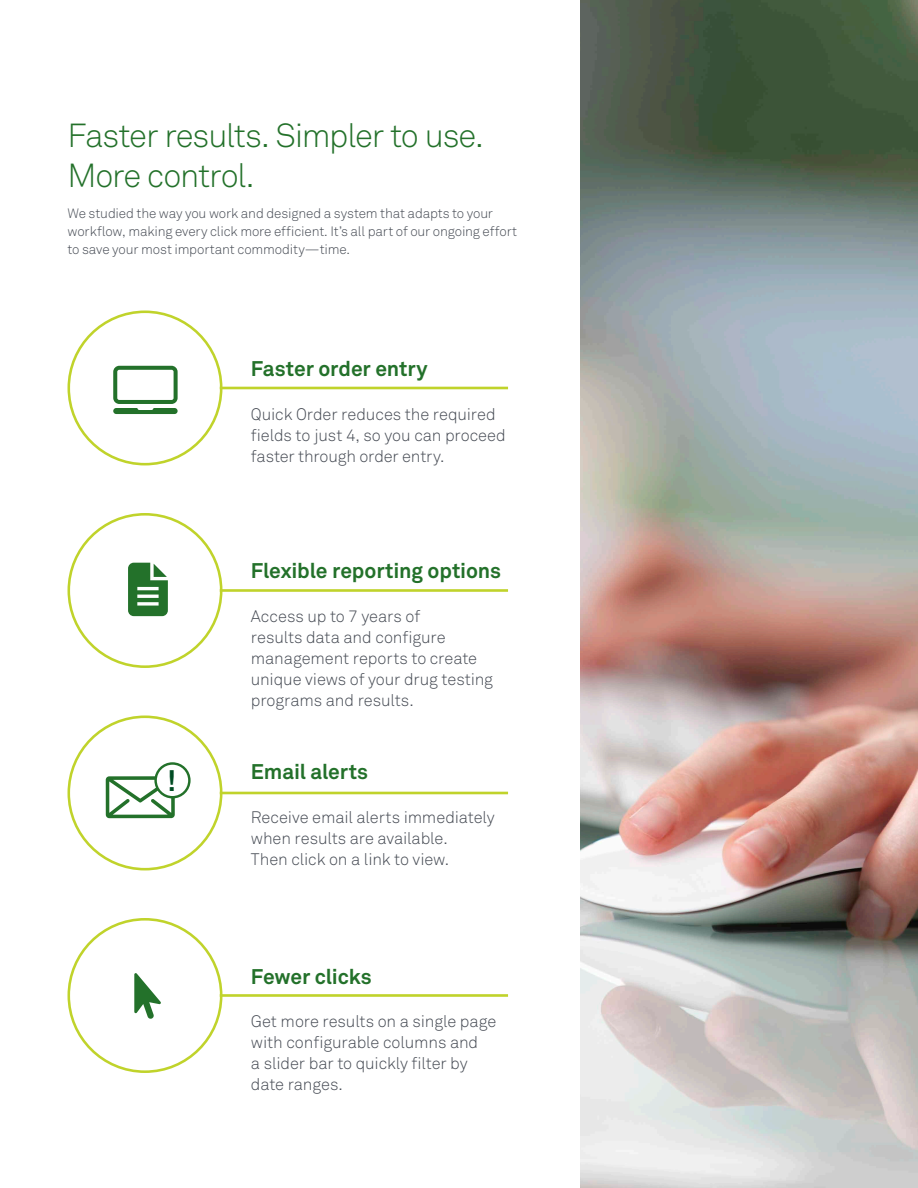
<style>
.page{position:relative;width:918px;height:1188px;background:#fff}
.page>*{position:absolute;margin:0;border:0;box-sizing:border-box;transform-origin:0 0}
.body_copy{font:300 33px/39.6px "Akkurat Std";letter-spacing:-.035em;color:#23712a}
.t1{font:700 29.4px "Akkurat Std";color:#004c23}
.Numbered_Steps{font:700 21px "Akkurat Std";letter-spacing:-.005em;color:#23712a}
.Main_Text{font:300 16.5px/21px "Akkurat Std";letter-spacing:-.01em;color:#464b54}
.body_copy-2{font:300 13.5px/18px "Akkurat Std";letter-spacing:-.01em;color:#464b54}
</style>
<div class="page">
<img style="left:580px;top:0;width:338px;height:1188px">
<div style="left:68px;top:311px;width:154px;height:154px;border:3px solid #c0d32b;border-radius:50%"></div>
<div style="left:68px;top:513px;width:154px;height:155px;border:3px solid #c0d32b;border-radius:50%"></div>
<div style="left:68px;top:716px;width:154px;height:154px;border:3px solid #c0d32b;border-radius:50%"></div>
<div style="left:68px;top:918px;width:154px;height:155px;border:3px solid #c0d32b;border-radius:50%"></div>
<svg style="left:106px;top:776px;width:69px;height:42px"></svg>
<div style="left:156px;top:763px;width:33px;height:34px;background:#fff;border-radius:50%"></div>
<div style="left:154px;top:762px;width:37px;height:36px;border:2px solid #23712a;border-radius:50%"></div>
<svg style="left:134px;top:973px;width:26px;height:45px"></svg>
<svg style="left:128px;top:563px;width:40px;height:53px"></svg>
<svg style="left:113px;top:366px;width:65px;height:48px"></svg>
<hr style="left:220px;top:387px;width:288px;height:2px;background:#c0d32b">
<hr style="left:220px;top:994px;width:288px;height:3px;background:#c0d32b">
<hr style="left:220px;top:792px;width:288px;height:2px;background:#c0d32b">
<hr style="left:220px;top:589px;width:288px;height:3px;background:#c0d32b">
<p class="body_copy" style="left:67px;top:116px;width:418px">Faster results. Simpler to use.<br>More control.</p>
<p class="body_copy-2" style="left:68px;top:205px;width:451px">We studied the way you work and designed a system that adapts to your workflow, making every click more efficient. It’s all part of our ongoing effort to save your most important commodity—time.</p>
<p class="Numbered_Steps" style="left:251px;top:355px;width:178px">Faster order entry</p>
<p class="Main_Text" style="left:251px;top:403px;width:256px">Quick Order reduces the required fields to just 4, so you can proceed faster through order entry.</p>
<h2 class="t1" style="left:166px;top:762px;width:11px">!</h2>
<p class="Numbered_Steps" style="left:251px;top:557px;width:252px">Flexible reporting options</p>
<p class="Main_Text" style="left:251px;top:605px;width:244px">Access up to 7 years of<br>results data and configure management reports to create unique views of your drug testing programs and results.</p>
<p class="Numbered_Steps" style="left:251px;top:759px;width:119px">Email alerts</p>
<p class="Main_Text" style="left:251px;top:807px;width:245px">Receive email alerts immediately when results are available.<br>Then click on a link to view.</p>
<p class="Numbered_Steps" style="left:251px;top:963px;width:122px">Fewer clicks</p>
<p class="Main_Text" style="left:251px;top:1011px;width:247px">Get more results on a single page with configurable columns and<br>a slider bar to quickly filter by date ranges.</p>
</div>
